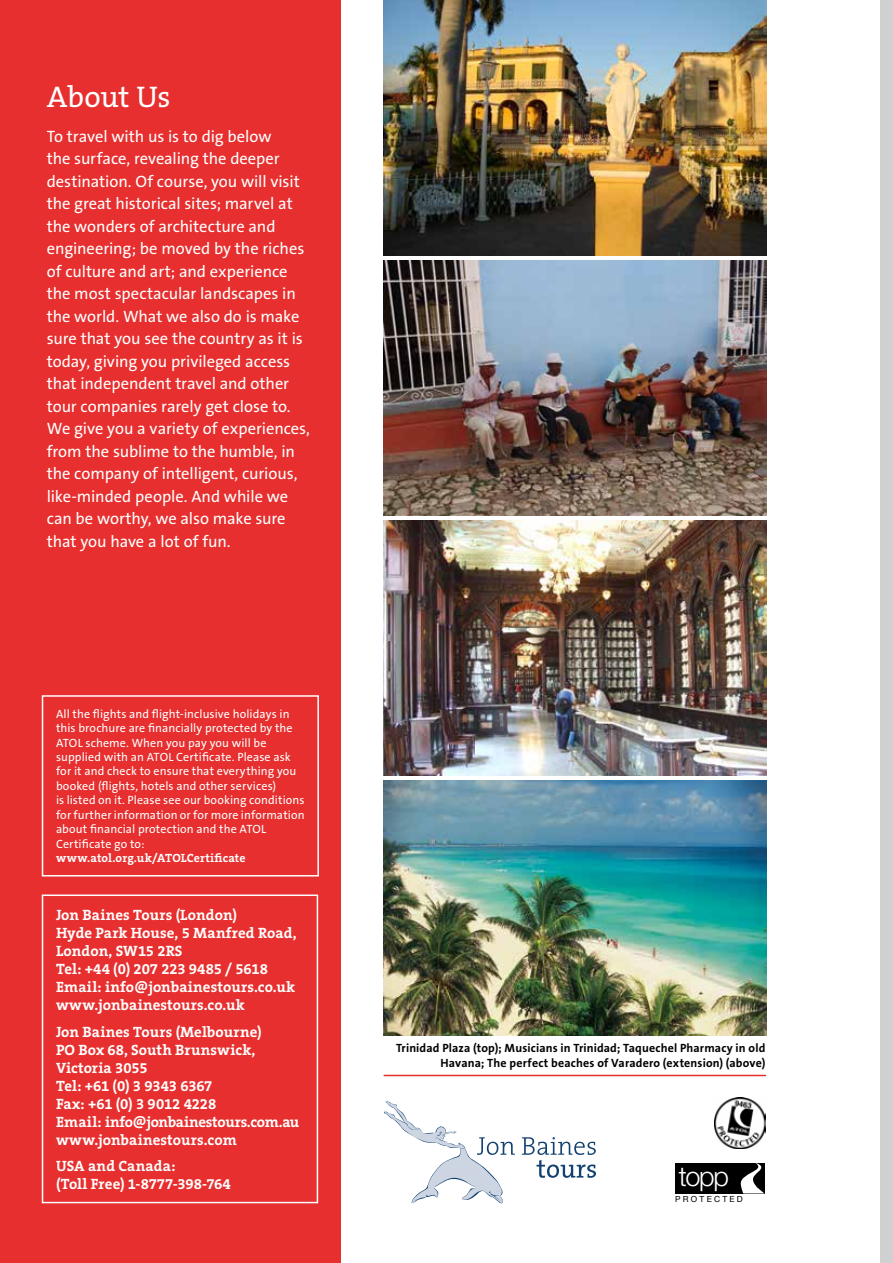
<style>
.page{position:relative;width:893px;height:1263px;background:#fff}
.page>*{position:absolute;margin:0;border:0;box-sizing:border-box;transform-origin:0 0}
.t1{font:30px "The Serif B5 Plain";letter-spacing:-.01em;color:#fff}
.t2{font:300 27.15px "Helvetica Neue LT";color:#fff}
.t3{font:16.5px/22.5px "The Sans B5 Plain";letter-spacing:-.005em;color:#fff}
.t4{font:700 15px/18px "The Serif B7";color:#fff}
.t5{font:12px/14.4px "The Sans B5 Plain";letter-spacing:.01em;color:#fff}
.t6{font:700 12px/14.4px "The Sans B7";letter-spacing:.015em;color:#000;text-align:right}
.t7{font:700 12px "The Serif B7";letter-spacing:.01em;color:#fff}
.t8{font:8.4px "Helvetica Neue LT";letter-spacing:.265em;color:#000}
</style>
<div class="page">
<img style="left:383px;top:0;width:383px;height:255px">
<img style="left:383px;top:520px;width:383px;height:255px">
<img style="left:383px;top:780px;width:383px;height:255px">
<img style="left:383px;top:260px;width:383px;height:255px">
<div style="left:880px;top:0;width:13px;height:1263px;background:#d0d0d0"></div>
<hr style="left:384px;top:1075px;width:381px;height:1px;background:#e62f2e">
<svg style="left:384px;top:1101px;width:131px;height:102px"></svg>
<svg style="left:522px;top:1137px;width:74px;height:41px"></svg>
<svg style="left:731px;top:1112px;width:35px;height:37px"></svg>
<img style="left:714px;top:1097px;width:51px;height:51px">
<div style="left:675px;top:1163px;width:90px;height:30px;background:#000"></div>
<svg style="left:741px;top:1163px;width:23px;height:30px"></svg>
<div style="left:0;top:0;width:340px;height:1263px;background:#e62f2e"></div>
<div style="left:42px;top:894px;width:276px;height:309px;border:2px solid #fff"></div>
<div style="left:42px;top:695px;width:277px;height:181px;border:2px solid #fff"></div>
<h1 class="t1" style="left:47px;top:82px;width:125px">About Us</h1>
<p class="t3" style="left:47px;top:126px;width:265px">To travel with us is to dig below<br>the surface, revealing the deeper destination. Of course, you will visit the great historical sites; marvel at the wonders of architecture and engineering; be moved by the riches of culture and art; and experience the most spectacular landscapes in the world. What we also do is make sure that you see the country as it is today, giving you privileged access that independent travel and other tour companies rarely get close to.<br>We give you a variety of experiences, from the sublime to the humble, in the company of intelligent, curious, like-minded people. And while we can be worthy, we also make sure that you have a lot of fun.</p>
<p class="t5" style="left:56px;top:707px;width:250px">All the flights and flight-inclusive holidays in this brochure are financially protected by the ATOL scheme. When you pay you will be supplied with an ATOL Certificate. Please ask for it and check to ensure that everything you booked (flights, hotels and other services)<br>is listed on it. Please see our booking conditions for further information or for more information about financial protection and the ATOL Certificate go to:</p>
<p class="t7" style="left:56px;top:851px;width:191px">www.atol.org.uk/ATOLCertificate</p>
<p class="t4" style="left:56px;top:906px;width:242px">Jon Baines Tours (London)<br>Hyde Park House, 5 Manfred Road,<br>London, SW15 2RS<br>Tel: +44 (0) 207 223 9485 / 5618<br>Email: info@jonbainestours.co.uk www.jonbainestours.co.uk</p>
<p class="t4" style="left:56px;top:1023px;width:245px">Jon Baines Tours (Melbourne)<br>PO Box 68, South Brunswick,<br>Victoria 3055<br>Tel: +61 (0) 3 9343 6367<br>Fax: +61 (0) 3 9012 4228<br>Email: info@jonbainestours.com.au www.jonbainestours.com</p>
<p class="t4" style="left:56px;top:1157px;width:176px">USA and Canada:<br>(Toll Free) 1-8777-398-764</p>
<p class="t6" style="left:396px;top:1041px;width:371px">Trinidad Plaza (top); Musicians in Trinidad; Taquechel Pharmacy in old<br>Havana; The perfect beaches of Varadero (extension) (above)</p>
<h2 class="t2" style="left:679px;top:1160px;width:52px">topp</h2>
<p class="t8" style="left:675px;top:1194px;width:69px">PROTECTED</p>
</div>
